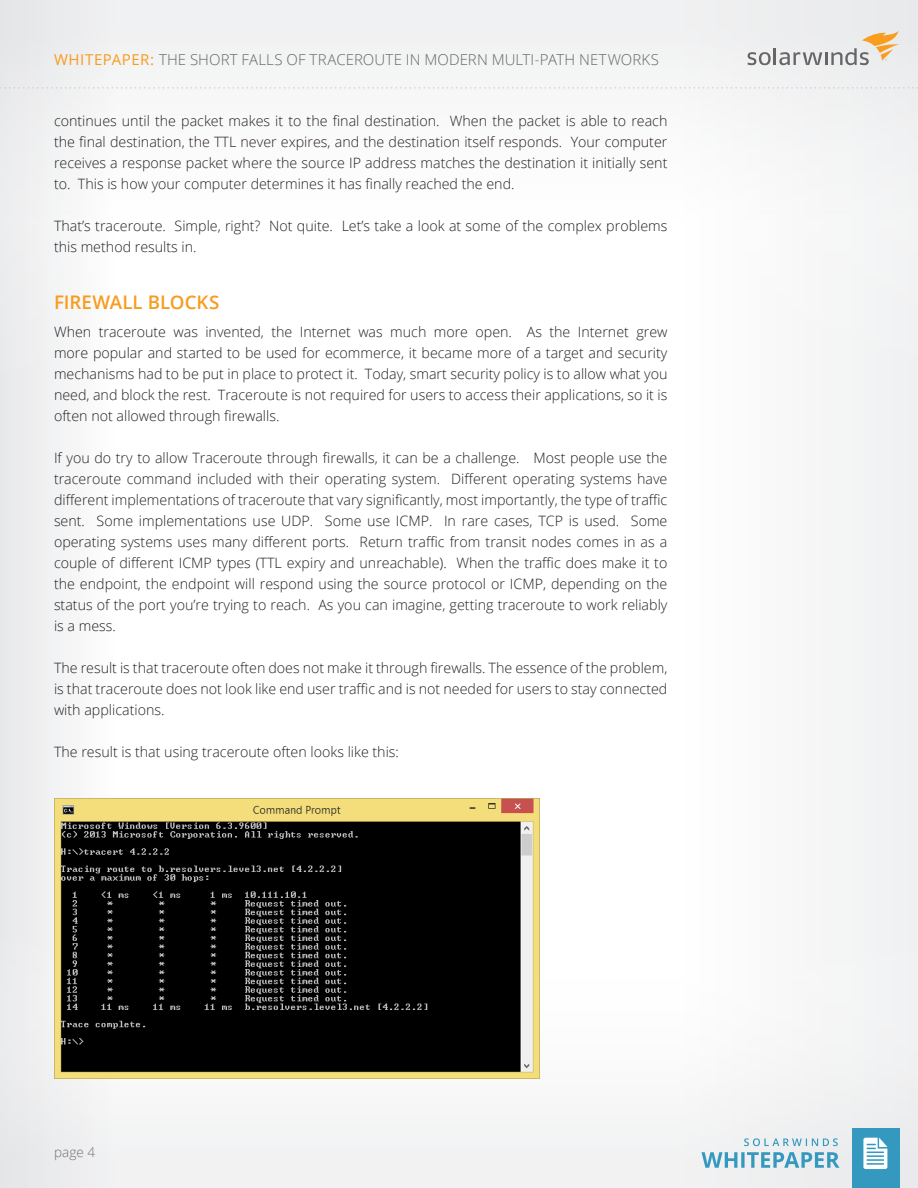
<style>
.page{position:relative;width:918px;height:1188px;background:#fff}
.page>*{position:absolute;margin:0;border:0;box-sizing:border-box;transform-origin:0 0}
.Section_Headline{font:600 18.75px "Open Sans";color:#f89c1f}
.t1{font:300 15px "Open Sans";letter-spacing:.005em;color:#656666}
.t2{font:300 14.25px/21px "Open Sans";color:#231f20;text-align:justify}
.t3{font:300 13.5px "Open Sans";color:#717074}
.s1{font-weight:400;color:#f89c1f}
</style>
<div class="page">
<div style="left:0;top:0;width:918px;height:1188px;background:linear-gradient(to bottom,#f9fafa,#f8f8f8)"></div>
<div style="left:852px;top:1128px;width:48px;height:60px;background:#3599bf"></div>
<svg style="left:701px;top:1152px;width:139px;height:16px"></svg>
<svg style="left:744px;top:1138px;width:94px;height:8px"></svg>
<svg style="left:863px;top:1138px;width:24px;height:31px"></svg>
<svg style="left:748px;top:31px;width:151px;height:34px;background:#dcd6cd"></svg>
<svg style="left:0;top:87px;width:918px;height:2px"></svg>
<img style="left:54px;top:798px;width:486px;height:281px">
<p class="t1" style="left:54px;top:50px;width:607px"><span class="s1">WHITEPAPER:</span> THE SHORT FALLS OF TRACEROUTE IN MODERN MULTI-PATH NETWORKS</p>
<p class="t2" style="left:54px;top:110px;width:615px">continues until the packet makes it to the final destination. When the packet is able to reach the final destination, the TTL never expires, and the destination itself responds. Your computer receives a response packet where the source IP address matches the destination it initially sent to. This is how your computer determines it has finally reached the end.</p>
<p class="t2" style="left:54px;top:215px;width:615px">That’s traceroute. Simple, right? Not quite. Let’s take a look at some of the complex problems this method results in.</p>
<p class="Section_Headline" style="left:54px;top:290px;width:167px">FIREWALL BLOCKS</p>
<p class="t2" style="left:54px;top:321px;width:615px">When traceroute was invented, the Internet was much more open. As the Internet grew more popular and started to be used for ecommerce, it became more of a target and security mechanisms had to be put in place to protect it. Today, smart security policy is to allow what you need, and block the rest. Traceroute is not required for users to access their applications, so it is often not allowed through firewalls.</p>
<p class="t2" style="left:54px;top:447px;width:615px">If you do try to allow Traceroute through firewalls, it can be a challenge. Most people use the traceroute command included with their operating system. Different operating systems have different implementations of traceroute that vary significantly, most importantly, the type of traffic sent. Some implementations use UDP. Some use ICMP. In rare cases, TCP is used. Some operating systems uses many different ports. Return traffic from transit nodes comes in as a couple of different ICMP types (TTL expiry and unreachable). When the traffic does make it to the endpoint, the endpoint will respond using the source protocol or ICMP, depending on the status of the port you’re trying to reach. As you can imagine, getting traceroute to work reliably is a mess.</p>
<p class="t2" style="left:54px;top:657px;width:615px">The result is that traceroute often does not make it through firewalls. The essence of the problem, is that traceroute does not look like end user traffic and is not needed for users to stay connected with applications.</p>
<p class="t2" style="left:54px;top:741px;width:346px">The result is that using traceroute often looks like this:</p>
<p class="t3" style="left:54px;top:1143px;width:43px">page 4</p>
</div>
